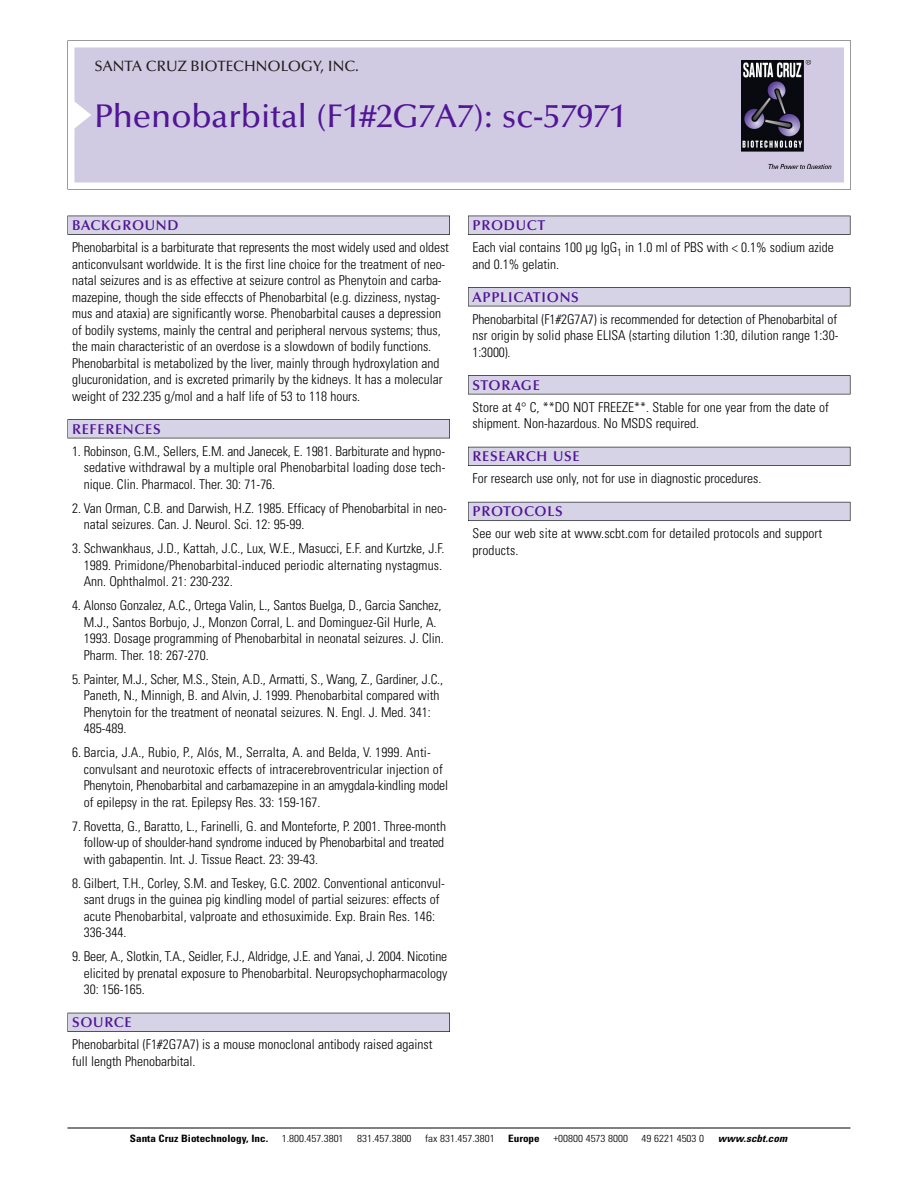
<style>
.page{position:relative;width:918px;height:1188px;background:#fff}
.page>*{position:absolute;margin:0;border:0;box-sizing:border-box;transform-origin:0 0}
.t1{font:500 33px "Optima";color:#511695}
.t2{font:500 15px "Optima";color:#231f20}
.t3{font:600 14.25px "Optima";letter-spacing:.05em;color:#511695}
.t4{font:300 condensed 13.5px/16.5px "Univers";color:#000}
.t5{font:300 condensed 10.2px "Univers";color:#000;scale:1.1 1}
.t6{font:700 condensed 10.2px "Univers";color:#000;scale:1.1 1}
.t7{font:italic 700 condensed 10.2px "Univers";letter-spacing:.005em;color:#000;scale:1.1 1}
</style>
<div class="page">
<svg style="left:68px;top:40px;width:783px;height:149px"></svg>
<div style="left:74px;top:47px;width:770px;height:135px;background:#d1cae3"></div>
<img style="left:741px;top:60px;width:90px;height:108px">
<div style="left:68px;top:216px;width:382px;height:19px;background:#525155"></div>
<div style="left:68px;top:216px;width:381px;height:18px;background:#d7d3e7"></div>
<div style="left:68px;top:419px;width:382px;height:19px;background:#525155"></div>
<div style="left:68px;top:420px;width:381px;height:18px;background:#d7d3e7"></div>
<div style="left:68px;top:1013px;width:382px;height:19px;background:#525158"></div>
<div style="left:68px;top:1013px;width:381px;height:18px;background:#d7d3e7"></div>
<div style="left:468px;top:216px;width:382px;height:19px;background:#525155"></div>
<div style="left:468px;top:216px;width:382px;height:18px;background:#d7d3e7"></div>
<div style="left:468px;top:287px;width:382px;height:19px;background:#525155"></div>
<div style="left:468px;top:288px;width:382px;height:18px;background:#d7d3e7"></div>
<div style="left:468px;top:375px;width:382px;height:19px;background:#545357"></div>
<div style="left:468px;top:376px;width:382px;height:18px;background:#d7d3e7"></div>
<div style="left:468px;top:447px;width:382px;height:19px;background:#54535a"></div>
<div style="left:468px;top:447px;width:382px;height:18px;background:#d7d3e7"></div>
<div style="left:468px;top:502px;width:382px;height:19px;background:#5b5a62"></div>
<div style="left:468px;top:502px;width:382px;height:18px;background:#d7d3e7"></div>
<hr style="left:68px;top:1128px;width:782px;height:1px;background:#000">
<p class="t2" style="left:94px;top:61px;width:266px">SANTA CRUZ BIOTECHNOLOGY, INC.</p>
<h1 class="t1" style="left:94px;top:103px;width:533px">Phenobarbital (F1#2G7A7): sc-57971</h1>
<p class="t3" style="left:72px;top:219px;width:108px">BACKGROUND</p>
<p class="t4" style="left:72px;top:240px;width:378px">Phenobarbital is a barbiturate that represents the most widely used and oldest anticonvulsant worldwide. It is the first line choice for the treatment of neo&shy;natal seizures and is as effective at seizure control as Phenytoin and carba&shy;mazepine, though the side effeccts of Phenobarbital (e.g. dizziness, nystag&shy;mus and ataxia) are significantly worse. Phenobarbital causes a depression of bodily systems, mainly the central and peripheral nervous systems; thus, the main characteristic of an overdose is a slowdown of bodily functions.<br>Phenobarbital is metabolized by the liver, mainly through hydroxylation and glucuronidation, and is excreted primarily by the kidneys. It has a molecular weight of 232.235 g/mol and a half life of 53 to 118 hours.</p>
<p class="t3" style="left:72px;top:423px;width:90px">REFERENCES</p>
<p class="t4" style="left:84px;top:444px;width:363px;text-align:justify;text-indent:-12px">1. Robinson, G.M., Sellers, E.M. and Janecek, E. 1981. Barbiturate and hypno&shy;sedative withdrawal by a multiple oral Phenobarbital loading dose tech&shy;nique. Clin. Pharmacol. Ther. 30: 71-76.</p>
<p class="t4" style="left:84px;top:501px;width:365px;text-indent:-12px">2. Van Orman, C.B. and Darwish, H.Z. 1985. Efficacy of Phenobarbital in neo&shy;natal seizures. Can. J. Neurol. Sci. 12: 95-99.</p>
<p class="t4" style="left:84px;top:541px;width:362px;text-indent:-12px">3. Schwankhaus, J.D., Kattah, J.C., Lux, W.E., Masucci, E.F. and Kurtzke, J.F.<br>1989. Primidone/Phenobarbital-induced periodic alternating nystagmus.<br>Ann. Ophthalmol. 21: 230-232.</p>
<p class="t4" style="left:84px;top:598px;width:362px;text-indent:-12px">4. Alonso Gonzalez, A.C., Ortega Valin, L., Santos Buelga, D., Garcia Sanchez, M.J., Santos Borbujo, J., Monzon Corral, L. and Dominguez-Gil Hurle, A.<br>1993. Dosage programming of Phenobarbital in neonatal seizures. J. Clin.<br>Pharm. Ther. 18: 267-270.</p>
<p class="t4" style="left:84px;top:672px;width:361px;text-indent:-12px">5. Painter, M.J., Scher, M.S., Stein, A.D., Armatti, S., Wang, Z., Gardiner, J.C., Paneth, N., Minnigh, B. and Alvin, J. 1999. Phenobarbital compared with Phenytoin for the treatment of neonatal seizures. N. Engl. J. Med. 341:<br>485-489.</p>
<p class="t4" style="left:84px;top:745px;width:366px;text-indent:-12px">6. Barcia, J.A., Rubio, P., Alós, M., Serralta, A. and Belda, V. 1999. Anti&shy;convulsant and neurotoxic effects of intracerebroventricular injection of Phenytoin, Phenobarbital and carbamazepine in an amygdala-kindling model of epilepsy in the rat. Epilepsy Res. 33: 159-167.</p>
<p class="t4" style="left:84px;top:819px;width:364px;text-indent:-12px">7. Rovetta, G., Baratto, L., Farinelli, G. and Monteforte, P. 2001. Three-month follow-up of shoulder-hand syndrome induced by Phenobarbital and treated with gabapentin. Int. J. Tissue React. 23: 39-43.</p>
<p class="t4" style="left:84px;top:876px;width:363px;text-indent:-12px">8. Gilbert, T.H., Corley, S.M. and Teskey, G.C. 2002. Conventional anticonvul&shy;sant drugs in the guinea pig kindling model of partial seizures: effects of acute Phenobarbital, valproate and ethosuximide. Exp. Brain Res. 146:<br>336-344.</p>
<p class="t4" style="left:84px;top:949px;width:365px;text-align:justify;text-indent:-12px">9. Beer, A., Slotkin, T.A., Seidler, F.J., Aldridge, J.E. and Yanai, J. 2004. Nicotine elicited by prenatal exposure to Phenobarbital. Neuropsychopharmacology 30: 156-165.</p>
<p class="t3" style="left:72px;top:1017px;width:61px">SOURCE</p>
<p class="t4" style="left:72px;top:1037px;width:362px">Phenobarbital (F1#2G7A7) is a mouse monoclonal antibody raised against full length Phenobarbital.</p>
<p class="t3" style="left:473px;top:219px;width:74px">PRODUCT</p>
<p class="t4" style="left:473px;top:240px;width:363px">Each vial contains 100 µg IgG<sub>1</sub> in 1.0 ml of PBS with &lt; 0.1% sodium azide and 0.1% gelatin.</p>
<p class="t3" style="left:473px;top:291px;width:108px">APPLICATIONS</p>
<p class="t4" style="left:473px;top:312px;width:367px;text-align:justify">Phenobarbital (F1#2G7A7) is recommended for detection of Phenobarbital of nsr origin by solid phase ELISA (starting dilution 1:30, dilution range 1:30- 1:3000).</p>
<p class="t3" style="left:473px;top:379px;width:69px">STORAGE</p>
<p class="t4" style="left:473px;top:400px;width:358px">Store at 4° C, **DO NOT FREEZE**. Stable for one year from the date of shipment. Non-hazardous. No MSDS required.</p>
<p class="t3" style="left:473px;top:451px;width:109px">RESEARCH USE</p>
<p class="t4" style="left:473px;top:471px;width:290px">For research use only, not for use in diagnostic procedures.</p>
<p class="t3" style="left:473px;top:506px;width:92px">PROTOCOLS</p>
<p class="t4" style="left:473px;top:526px;width:351px">See our web site at www.scbt.com for detailed protocols and support products.</p>
<p class="t6" style="left:130px;top:1135px;width:127px">Santa Cruz Biotechnology, Inc.</p>
<p class="t5" style="left:282px;top:1135px;width:58px">1.800.457.3801</p>
<p class="t5" style="left:357px;top:1135px;width:51px">831.457.3800</p>
<p class="t5" style="left:425px;top:1135px;width:65px">fax 831.457.3801</p>
<p class="t6" style="left:508px;top:1135px;width:30px">Europe</p>
<p class="t5" style="left:553px;top:1135px;width:69px">+00800 4573 8000</p>
<p class="t5" style="left:642px;top:1135px;width:58px">49 6221 4503 0</p>
<p class="t7" style="left:718px;top:1135px;width:64px">www.scbt.com</p>
</div>
